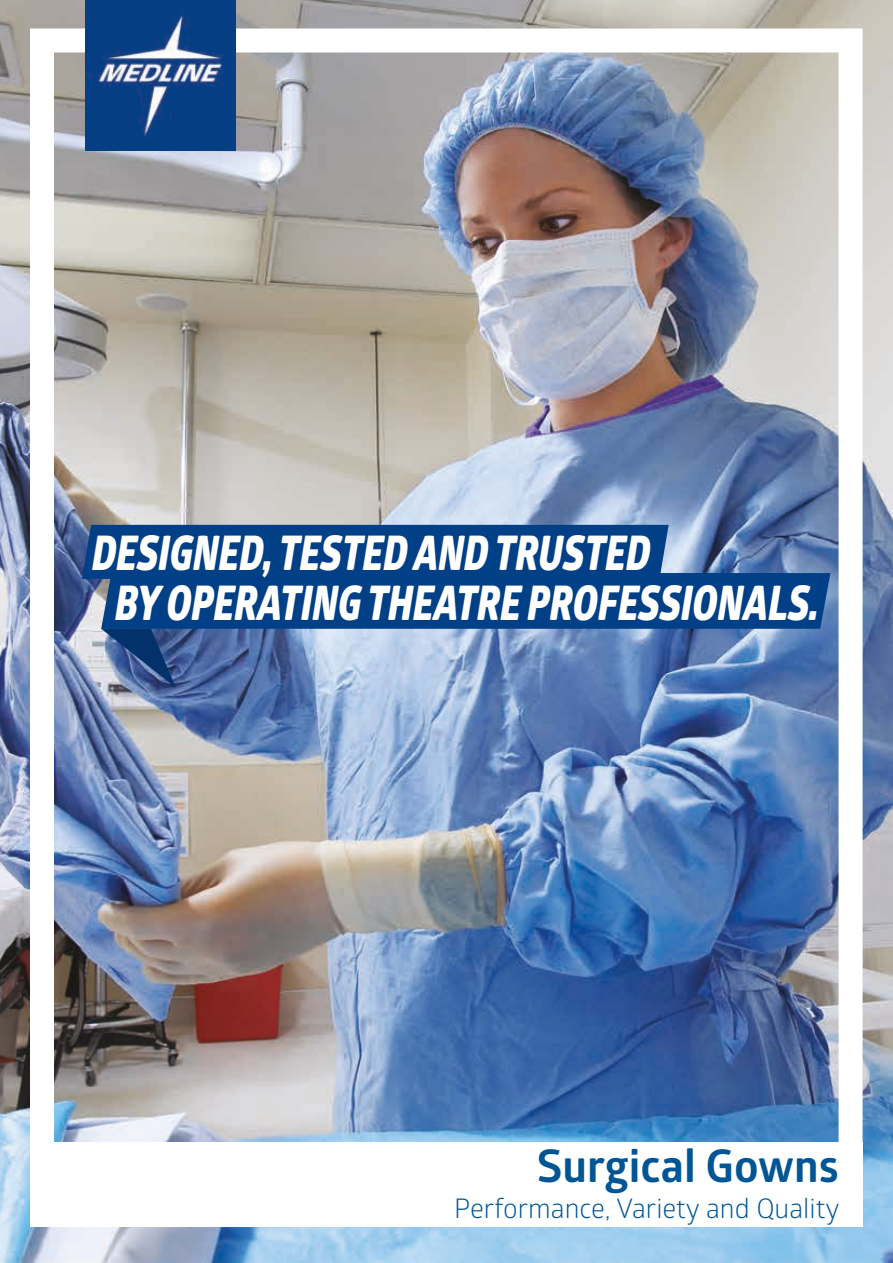
<style>
.page{position:relative;width:893px;height:1263px;background:#fff}
.page>*{position:absolute;margin:0;border:0;box-sizing:border-box;transform-origin:0 0}
.t1{font:italic 800 47.7px/50.2px "Glober";letter-spacing:.01em;color:#fff;scale:.75 1}
.t2{font:700 45px "Glober";color:#005695}
.t3{font:27px "Glober";color:#005695}
</style>
<div class="page">
<img style="left:0;top:0;width:893px;height:1263px">
<div style="left:30px;top:1142px;width:832px;height:85px;background:#fff"></div>
<svg style="left:82px;top:525px;width:748px;height:163px;background:#33629d"></svg>
<img style="left:85px;top:0;width:150px;height:150px">
<p class="t1" style="left:115px;top:527px;width:940px;text-indent:-23px">DESIGNED, TESTED AND TRUSTED<br>BY OPERATING THEATRE PROFESSIONALS.</p>
<p class="t2" style="left:537px;top:1134px;width:304px">Surgical Gowns</p>
<p class="t3" style="left:454px;top:1189px;width:387px">Performance, Variety and Quality</p>
</div>
